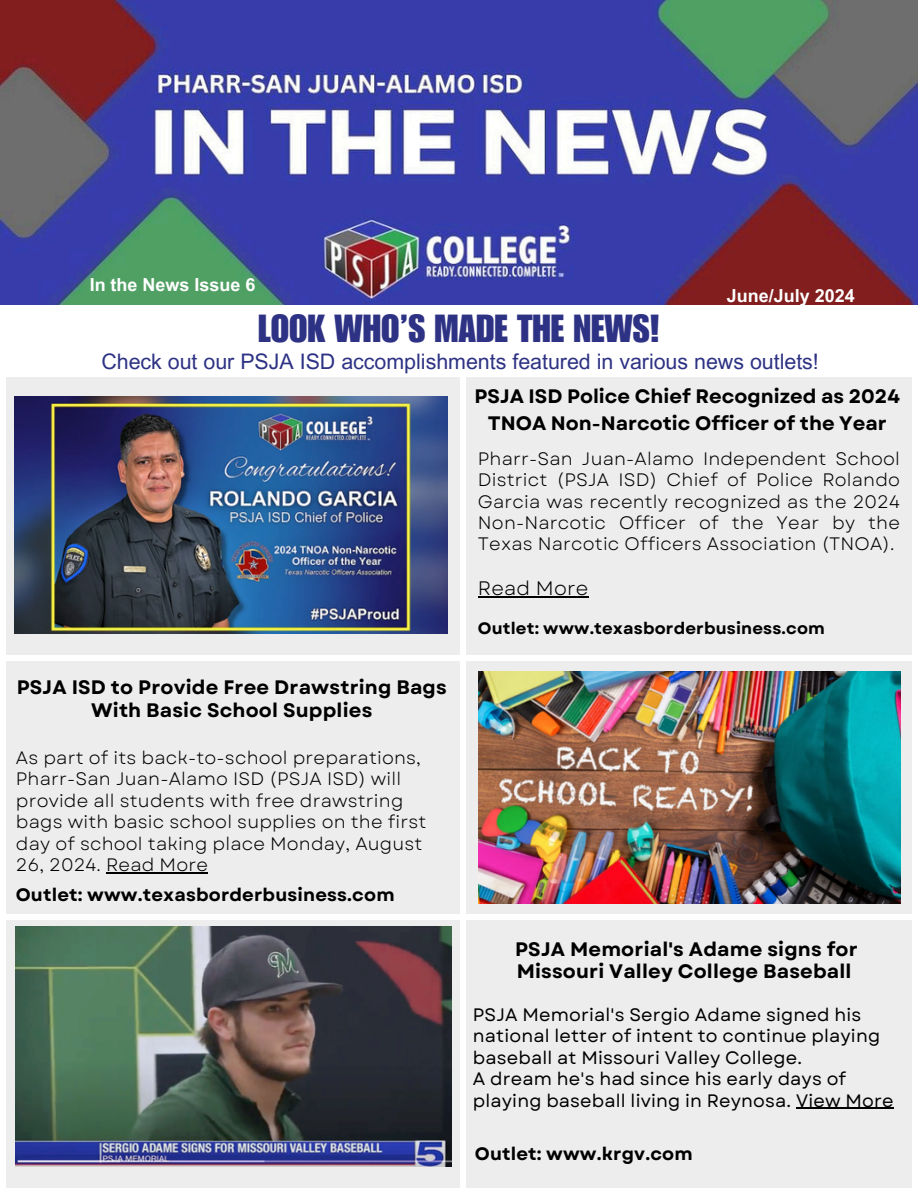
<style>
.page{position:relative;width:918px;height:1188px;background:#fff}
.page>*{position:absolute;margin:0;border:0;box-sizing:border-box;transform-origin:0 0}
.t1{font:38.1px "Impact LT Std";color:#2e3284}
.t2{font:21.45px "Arial MT Pro";color:#2e3284}
.t3{font:700 19.5px/22.5px "Garet";letter-spacing:.01em;color:#000;text-align:center}
.t4{font:19.5px "Garet";letter-spacing:.01em;color:#000}
.t5{font:18px/21.3px "Garet";letter-spacing:.01em;color:#000;text-align:justify}
.t6{font:18px/21.3px "Garet";letter-spacing:.01em;color:#000}
.t7{font:700 18px "Garet";letter-spacing:.01em;color:#000}
.t8{font:700 18px "Arial MT Pro";color:#fff}
.t9{font:700 16.5px "Garet";letter-spacing:.01em;color:#000}
</style>
<div class="page">
<div style="left:0;top:378px;width:918px;height:810px;background:#ededed"></div>
<div style="left:0;top:914px;width:918px;height:6px;background:#fff"></div>
<div style="left:0;top:655px;width:918px;height:6px;background:#fff"></div>
<div style="left:460px;top:378px;width:6px;height:810px;background:#fff"></div>
<div style="left:0;top:378px;width:6px;height:810px;background:#fff"></div>
<div style="left:912px;top:378px;width:6px;height:810px;background:#fff"></div>
<img style="left:0;top:0;width:918px;height:305px">
<img style="left:16px;top:927px;width:435px;height:239px">
<img style="left:15px;top:396px;width:433px;height:238px">
<img style="left:478px;top:672px;width:422px;height:231px">
<hr style="left:478px;top:596px;width:110px;height:2px;background:#000">
<hr style="left:796px;top:1108px;width:98px;height:1px;background:#000">
<hr style="left:106px;top:872px;width:49px;height:1px;background:#000">
<hr style="left:155px;top:872px;width:53px;height:1px;background:#000">
<p class="t8" style="left:90px;top:278px;width:167px">In the News Issue 6</p>
<h2 class="t8" style="left:727px;top:289px;width:129px">June/July 2024</h2>
<h3 class="t1" style="left:258px;top:315px;width:403px">LOOK WHO’S MADE THE NEWS!</h3>
<h2 class="t2" style="left:101px;top:353px;width:719px">Check out our PSJA ISD accomplishments featured in various news outlets!</h2>
<h4 class="t3" style="left:475px;top:383px;width:427px;line-height:27px">PSJA ISD Police Chief Recognized as 2024<br>TNOA Non-Narcotic Officer of the Year</h4>
<p class="t3" style="left:17px;top:676px;width:432px">PSJA ISD to Provide Free Drawstring Bags<br>With Basic School Supplies</p>
<p class="t5" style="left:16px;top:747px;width:412px;text-align:left">As part of its back-to-school preparations, Pharr-San Juan-Alamo ISD (PSJA ISD) will provide all students with free drawstring bags with basic school supplies on the first day of school taking place Monday, August 26, 2024. Read More</p>
<h4 class="t7" style="left:16px;top:882px;width:380px">Outlet: www.texasborderbusiness.com</h4>
<p class="t5" style="left:478px;top:448px;width:424px">Pharr-San Juan-Alamo Independent School District (PSJA ISD) Chief of Police Rolando Garcia was recently recognized as the 2024<br>Non-Narcotic Officer of the Year by the Texas Narcotic Officers Association (TNOA).</p>
<p class="t4" style="left:478px;top:574px;width:112px">Read More</p>
<h3 class="t9" style="left:478px;top:616px;width:348px">Outlet: www.texasborderbusiness.com</h3>
<p class="t3" style="left:515px;top:938px;width:344px;text-align:left">PSJA Memorial's Adame signs for<br>Missouri Valley College Baseball</p>
<h4 class="t6" style="left:473px;top:1004px;width:409px">PSJA Memorial's Sergio Adame signed his national letter of intent to continue playing baseball at Missouri Valley College.</h4>
<p class="t6" style="left:473px;top:1068px;width:422px">A dream he's had since his early days of playing baseball living in Reynosa. View More</p>
<h2 class="t7" style="left:475px;top:1141px;width:219px">Outlet: www.krgv.com</h2>
</div>
